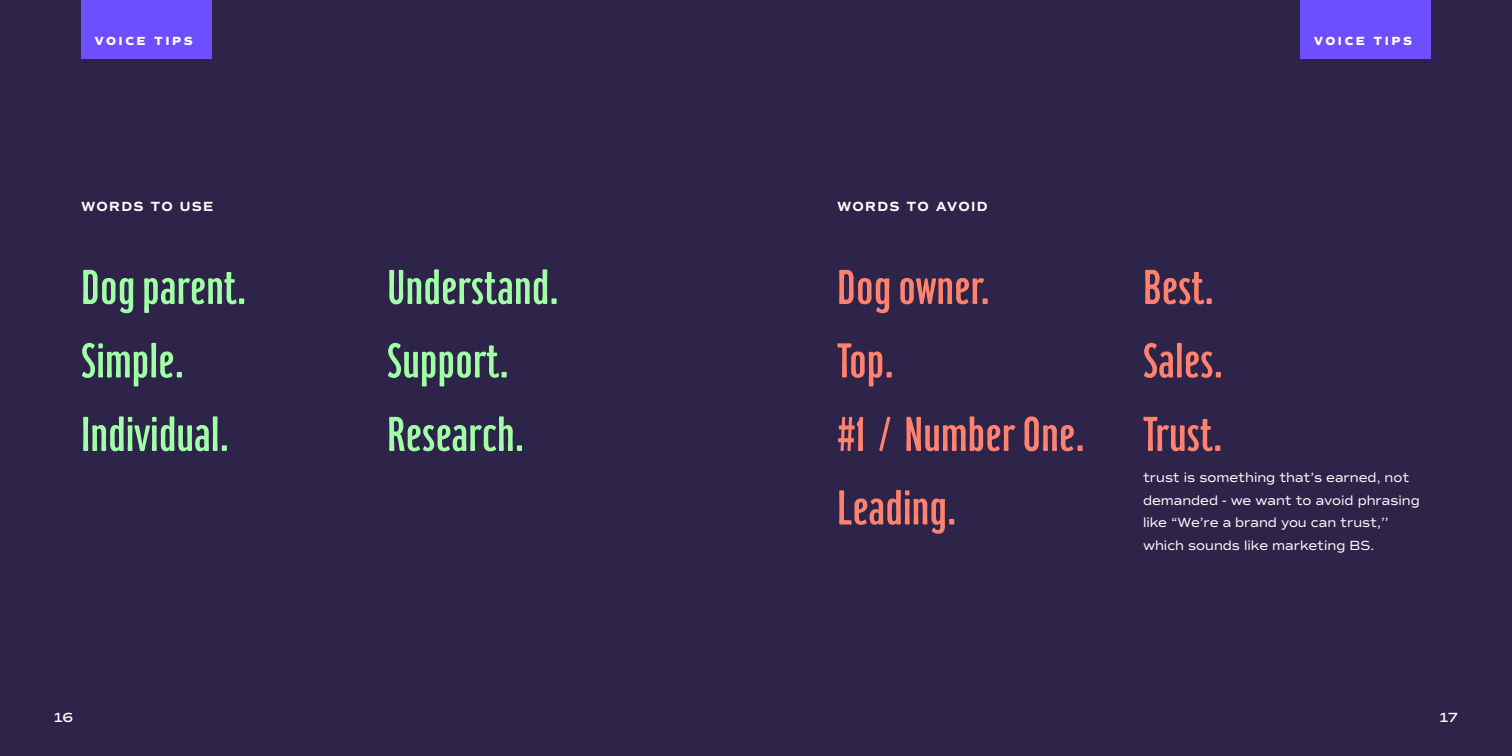
<style>
.page{position:relative;width:1512px;height:756px;background:#2e244a}
.page>*{position:absolute;margin:0;border:0;box-sizing:border-box;transform-origin:0 0}
.Word_list{font:300 52.5px "Hamilton";color:#a1ffa6}
.Word_list-2{font:300 52.5px "Hamilton";color:#ff826e}
.Body{font:13.5px/22.5px "Commuters Sans";color:#fff}
.Cap__Header{font:700 13.5px "Commuters Sans";letter-spacing:.1em;color:#fff}
.t1{font:600 13.5px "Commuters Sans";color:#fff}
.Page_Header{font:800 12px "Commuters Sans";letter-spacing:.21em;color:#fff}
</style>
<div class="page">
<div style="left:81px;top:0;width:131px;height:58px;background:#6e4fff"></div>
<div style="left:1300px;top:0;width:131px;height:58px;background:#6e4fff"></div>
<p class="Page_Header" style="left:94px;top:33px;width:100px">VOICE TIPS</p>
<p class="Page_Header" style="left:1314px;top:33px;width:100px">VOICE TIPS</p>
<p class="Cap__Header" style="left:81px;top:198px;width:134px">WORDS TO USE</p>
<p class="Cap__Header" style="left:837px;top:198px;width:152px">WORDS TO AVOID</p>
<p class="Word_list" style="left:81px;top:255px;width:167px">Dog parent.</p>
<p class="Word_list" style="left:81px;top:328px;width:105px">Simple.</p>
<p class="Word_list" style="left:81px;top:402px;width:150px">Individual.</p>
<p class="Word_list" style="left:387px;top:255px;width:173px">Understand.</p>
<p class="Word_list" style="left:387px;top:328px;width:123px">Support.</p>
<p class="Word_list" style="left:387px;top:402px;width:139px">Research.</p>
<p class="Word_list-2" style="left:837px;top:255px;width:154px">Dog owner.</p>
<p class="Word_list-2" style="left:837px;top:328px;width:58px">Top.</p>
<p class="Word_list-2" style="left:837px;top:402px;width:249px">#1 / Number One.</p>
<p class="Word_list-2" style="left:837px;top:475px;width:121px">Leading.</p>
<p class="Word_list-2" style="left:1143px;top:255px;width:72px">Best.</p>
<p class="Word_list-2" style="left:1143px;top:328px;width:82px">Sales.</p>
<p class="Word_list-2" style="left:1143px;top:402px;width:81px">Trust.</p>
<p class="Body" style="left:1143px;top:467px;width:278px">trust is something that’s earned, not demanded - we want to avoid phrasing like “We’re a brand you can trust,’’ which sounds like marketing BS.</p>
<p class="t1" style="left:54px;top:709px;width:21px">16</p>
<p class="t1" style="left:1440px;top:709px;width:20px">17</p>
</div>
